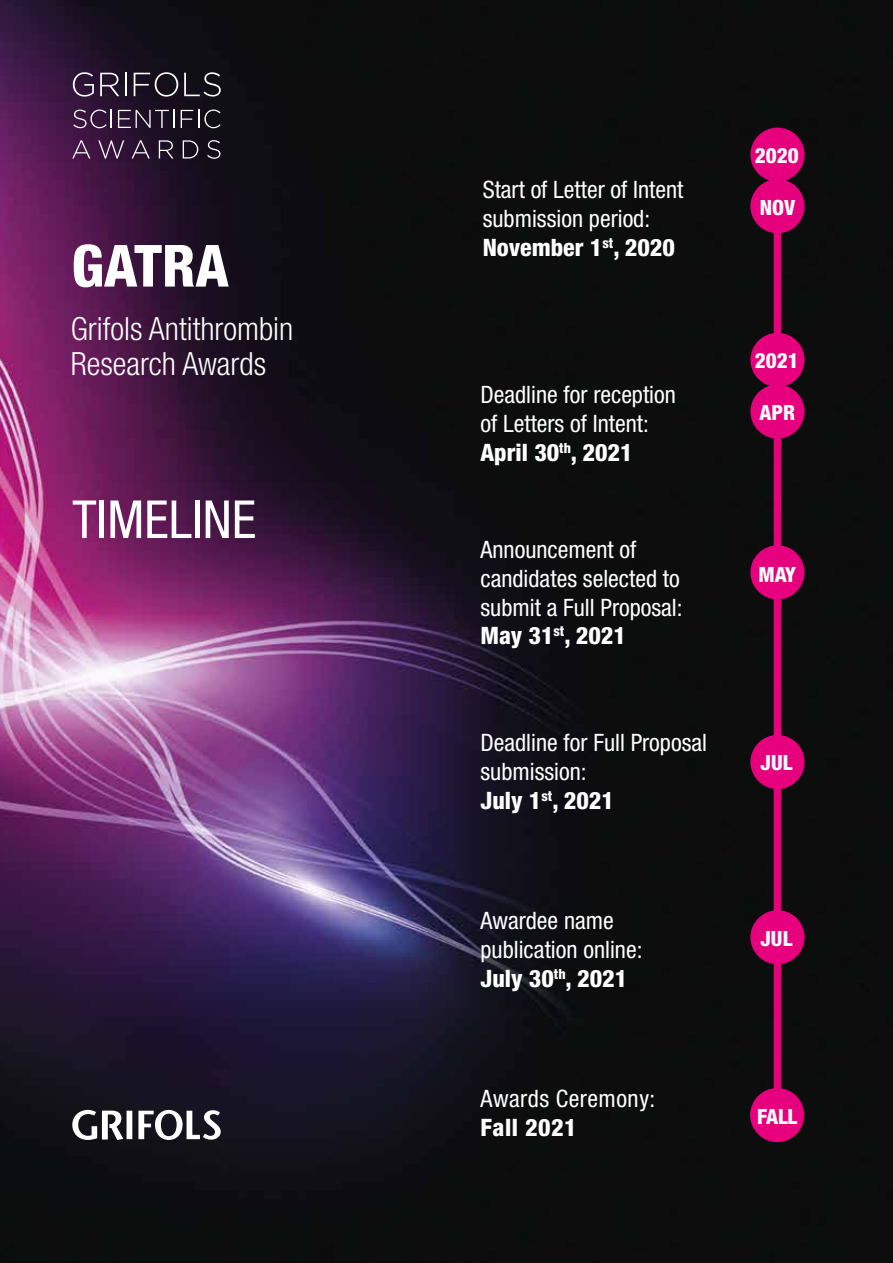
<style>
.page{position:relative;width:893px;height:1263px;background:#fff}
.page>*{position:absolute;margin:0;border:0;box-sizing:border-box;transform-origin:0 0}
.t1{font:800 condensed 58.2px "Helvetica Neue";color:#fff}
.t2{font:condensed 52.5px "Helvetica Neue";color:#fff}
.t3{font:300 condensed 31.95px/35px "Helvetica Neue";color:#fff}
.t4{font:condensed 24px/28.8px "Helvetica Neue";color:#fff}
.t5{font:condensed 24px "Helvetica Neue";letter-spacing:.02em;color:#fff}
.t6{font:800 condensed 24px "Helvetica Neue";letter-spacing:.02em;color:#fff}
.t7{font:800 condensed 21px "Helvetica Neue";color:#fff}
.s1{font-weight:800}
</style>
<div class="page">
<img style="left:0;top:0;width:893px;height:1263px">
<svg style="left:72px;top:1110px;width:149px;height:30px"></svg>
<svg style="left:73px;top:72px;width:21px;height:25px"></svg>
<svg style="left:100px;top:73px;width:19px;height:23px"></svg>
<svg style="left:125px;top:73px;width:1px;height:23px"></svg>
<svg style="left:134px;top:72px;width:44px;height:25px"></svg>
<svg style="left:184px;top:72px;width:37px;height:25px"></svg>
<svg style="left:73px;top:110px;width:39px;height:18px"></svg>
<svg style="left:118px;top:110px;width:57px;height:18px"></svg>
<svg style="left:181px;top:110px;width:40px;height:18px"></svg>
<svg style="left:72px;top:140px;width:18px;height:18px"></svg>
<svg style="left:98px;top:140px;width:26px;height:19px"></svg>
<svg style="left:132px;top:140px;width:18px;height:18px"></svg>
<svg style="left:159px;top:140px;width:15px;height:18px"></svg>
<svg style="left:183px;top:140px;width:15px;height:18px"></svg>
<svg style="left:207px;top:140px;width:13px;height:19px"></svg>
<div style="left:774px;top:139px;width:7px;height:988px;background:#e6007d"></div>
<div style="left:752px;top:547px;width:51px;height:51px;background:#e6007d;border-radius:50%"></div>
<div style="left:750px;top:545px;width:55px;height:54px;border:3px solid #e6007d;border-radius:50%"></div>
<div style="left:752px;top:736px;width:51px;height:52px;background:#e6007d;border-radius:50%"></div>
<div style="left:750px;top:735px;width:55px;height:54px;border:3px solid #e6007d;border-radius:50%"></div>
<div style="left:752px;top:912px;width:51px;height:51px;background:#e6007d;border-radius:50%"></div>
<div style="left:750px;top:910px;width:55px;height:54px;border:3px solid #e6007d;border-radius:50%"></div>
<div style="left:752px;top:181px;width:51px;height:51px;background:#e6007d;border-radius:50%"></div>
<div style="left:750px;top:179px;width:55px;height:54px;border:3px solid #e6007d;border-radius:50%"></div>
<div style="left:752px;top:129px;width:51px;height:51px;background:#e6007d;border-radius:50%"></div>
<div style="left:750px;top:128px;width:55px;height:54px;border:3px solid #e6007d;border-radius:50%"></div>
<div style="left:752px;top:334px;width:51px;height:51px;background:#e6007d;border-radius:50%"></div>
<div style="left:750px;top:333px;width:55px;height:54px;border:3px solid #e6007d;border-radius:50%"></div>
<div style="left:752px;top:1089px;width:51px;height:52px;background:#e6007d;border-radius:50%"></div>
<div style="left:750px;top:1088px;width:54px;height:54px;border:3px solid #e6007d;border-radius:50%"></div>
<div style="left:752px;top:386px;width:51px;height:51px;background:#e6007d;border-radius:50%"></div>
<div style="left:750px;top:384px;width:55px;height:55px;border:3px solid #e6007d;border-radius:50%"></div>
<h1 class="t1" style="left:72px;top:230px;width:159px">GATRA</h1>
<h3 class="t3" style="left:71px;top:311px;width:224px">Grifols Antithrombin<br>Research Awards</h3>
<h2 class="t2" style="left:72px;top:489px;width:185px">TIMELINE</h2>
<p class="t4" style="left:483px;top:175px;width:202px">Start of Letter of Intent submission period:<br><span class="s1">November 1</span><sup>st</sup><span class="s1">, 2020</span></p>
<p class="t4" style="left:480px;top:380px;width:197px">Deadline for reception of Letters of Intent:<br><span class="s1">April 30</span><sup>th</sup><span class="s1">, 2021</span></p>
<p class="t4" style="left:480px;top:535px;width:204px">Announcement of candidates selected to submit a Full Proposal:<br><span class="s1">May 31</span><sup>st</sup><span class="s1">, 2021</span></p>
<p class="t4" style="left:480px;top:728px;width:228px">Deadline for Full Proposal submission:<br><span class="s1">July 1</span><sup>st</sup><span class="s1">, 2021</span></p>
<p class="t4" style="left:480px;top:906px;width:163px">Awardee name publication online:<br><span class="s1">July 30</span><sup>th</sup><span class="s1">, 2021</span></p>
<p class="t5" style="left:480px;top:1084px;width:176px">Awards Ceremony:</p>
<p class="t6" style="left:480px;top:1112px;width:98px">Fall 2021</p>
<p class="t7" style="left:755px;top:143px;width:45px">2020</p>
<p class="t7" style="left:760px;top:194px;width:37px">NOV</p>
<p class="t7" style="left:755px;top:348px;width:45px">2021</p>
<p class="t7" style="left:759px;top:400px;width:37px">APR</p>
<p class="t7" style="left:758px;top:561px;width:39px">MAY</p>
<p class="t7" style="left:760px;top:750px;width:33px">JUL</p>
<p class="t7" style="left:760px;top:925px;width:33px">JUL</p>
<p class="t7" style="left:757px;top:1103px;width:42px">FALL</p>
</div>
